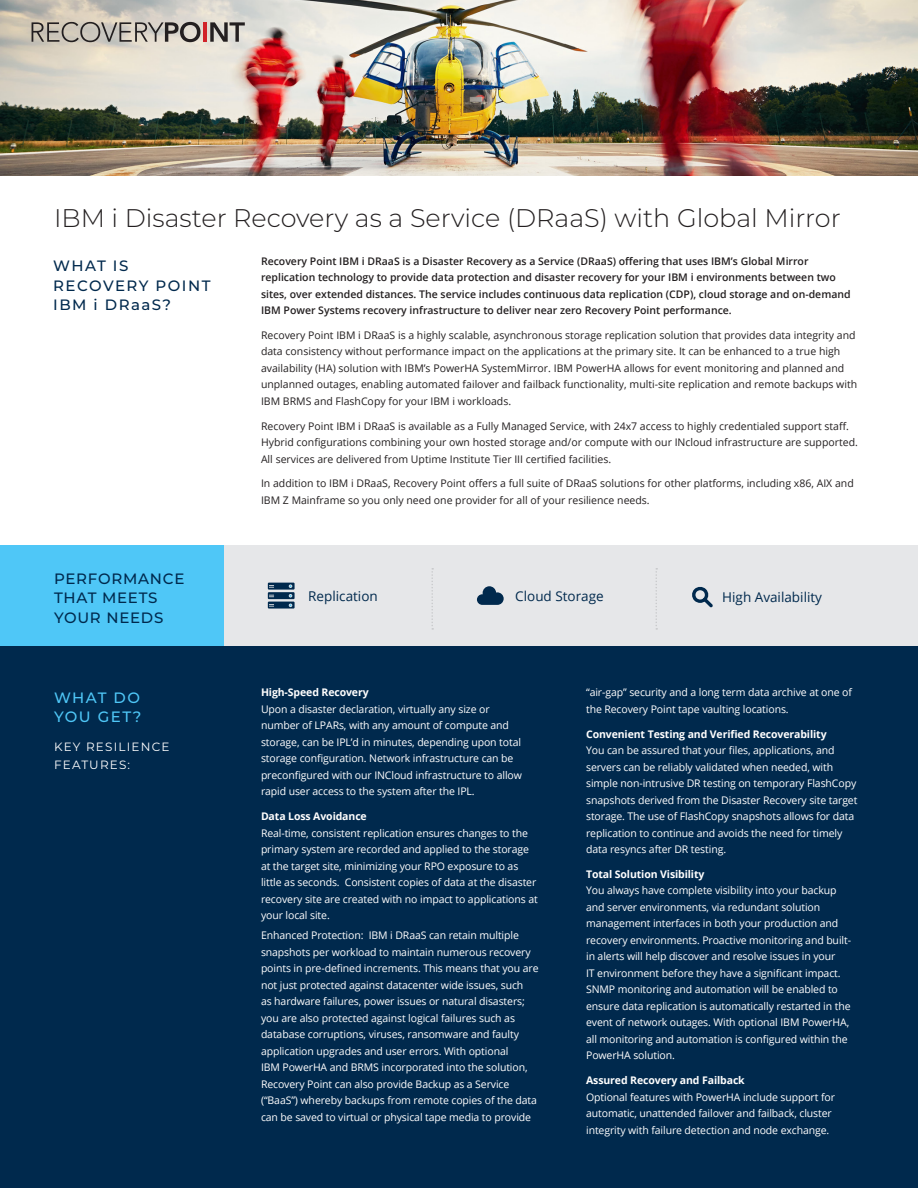
<style>
.page{position:relative;width:918px;height:1188px;background:#fff}
.page>*{position:absolute;margin:0;border:0;box-sizing:border-box;transform-origin:0 0}
.t1{font:300 25.5px "Montserrat";color:#231f20}
.t2{font:500 15px/19.5px "Montserrat";letter-spacing:.1em;color:#00294d}
.t3{font:500 15px/19.5px "Montserrat";letter-spacing:.05em;color:#00294d}
.t4{font:500 15px/19.5px "Montserrat";letter-spacing:.1em;color:#4fc7f7}
.t5{font:13.5px "Open Sans";color:#00294d}
.t6{font:12px/18px "Montserrat";letter-spacing:.1em;color:#fff}
.t7{font:10.5px/16.5px "Open Sans";letter-spacing:-.01em;color:#fff}
.t8{font:10.5px/16.5px "Open Sans";color:#231f20}
.t9{font:600 10.5px/16.5px "Open Sans";color:#231f20}
.t10{font:700 10.5px "Open Sans";letter-spacing:-.01em;color:#fff}
.s1{font-weight:700}
</style>
<div class="page">
<img style="left:0;top:0;width:918px;height:175px">
<div style="left:0;top:646px;width:918px;height:542px;background:#00294d"></div>
<div style="left:0;top:545px;width:918px;height:101px;background:#e6e7e9"></div>
<svg style="left:32px;top:22px;width:169px;height:20px;background:#a19b93"></svg>
<hr style="left:203px;top:22px;width:4px;height:20px;background:#d1232a">
<svg style="left:210px;top:22px;width:35px;height:20px"></svg>
<div style="left:0;top:545px;width:224px;height:101px;background:#4fc7f7"></div>
<svg style="left:268px;top:583px;width:27px;height:26px"></svg>
<svg style="left:477px;top:586px;width:27px;height:19px"></svg>
<svg style="left:692px;top:587px;width:21px;height:20px"></svg>
<svg style="left:431px;top:568px;width:2px;height:62px"></svg>
<svg style="left:656px;top:568px;width:1px;height:62px"></svg>
<p class="t1" style="left:54px;top:201px;width:788px">IBM i Disaster Recovery as a Service (DRaaS) with Global Mirror</p>
<p class="t2" style="left:53px;top:255px;width:159px">WHAT IS<br>RECOVERY POINT<br>IBM i DRaaS?</p>
<p class="t3" style="left:54px;top:568px;width:132px">PERFORMANCE<br>THAT MEETS<br>YOUR NEEDS</p>
<p class="t4" style="left:54px;top:687px;width:89px">WHAT DO<br>YOU GET?</p>
<p class="t6" style="left:54px;top:737px;width:117px">KEY RESILIENCE<br>FEATURES:</p>
<p class="t9" style="left:261px;top:252px;width:591px">Recovery Point IBM i DRaaS is a Disaster Recovery as a Service (DRaaS) offering that uses IBM’s Global Mirror replication technology to provide data protection and disaster recovery for your IBM i environments between two sites, over extended distances. The service includes continuous data replication (CDP), cloud storage and on-demand IBM Power Systems recovery infrastructure to deliver near zero Recovery Point performance.</p>
<p class="t8" style="left:261px;top:326px;width:598px">Recovery Point IBM i DRaaS is a highly scalable, asynchronous storage replication solution that provides data integrity and data consistency without performance impact on the applications at the primary site. It can be enhanced to a true high availability (HA) solution with IBM’s PowerHA SystemMirror. IBM PowerHA allows for event monitoring and planned and unplanned outages, enabling automated failover and failback functionality, multi-site replication and remote backups with IBM BRMS and FlashCopy for your IBM i workloads.</p>
<p class="t8" style="left:261px;top:417px;width:598px">Recovery Point IBM i DRaaS is available as a Fully Managed Service, with 24x7 access to highly credentialed support staff.<br>Hybrid configurations combining your own hosted storage and/or compute with our INcloud infrastructure are supported.<br>All services are delivered from Uptime Institute Tier III certified facilities.</p>
<p class="t8" style="left:261px;top:475px;width:594px">In addition to IBM i DRaaS, Recovery Point offers a full suite of DRaaS solutions for other platforms, including x86, AIX and<br>IBM Z Mainframe so you only need one provider for all of your resilience needs.</p>
<p class="t5" style="left:308px;top:587px;width:71px">Replication</p>
<p class="t5" style="left:515px;top:587px;width:90px">Cloud Storage</p>
<p class="t5" style="left:722px;top:588px;width:101px">High Availability</p>
<p class="t7" style="left:261px;top:684px;width:263px"><span class="s1">High-Speed Recovery<br></span>Upon a disaster declaration, virtually any size or number of LPARs, with any amount of compute and storage, can be IPL’d in minutes, depending upon total storage configuration. Network infrastructure can be preconfigured with our INCloud infrastructure to allow rapid user access to the system after the IPL.</p>
<p class="t10" style="left:261px;top:809px;width:107px">Data Loss Avoidance</p>
<p class="t7" style="left:261px;top:824px;width:278px">Real-time, consistent replication ensures changes to the primary system are recorded and applied to the storage at the target site, minimizing your RPO exposure to as little as seconds. Consistent copies of data at the disaster recovery site are created with no impact to applications at your local site.</p>
<p class="t7" style="left:261px;top:927px;width:279px">Enhanced Protection: IBM i DRaaS can retain multiple snapshots per workload to maintain numerous recovery points in pre-defined increments. This means that you are not just protected against datacenter wide issues, such<br>as hardware failures, power issues or natural disasters; you are also protected against logical failures such as database corruptions, viruses, ransomware and faulty application upgrades and user errors. With optional<br>IBM PowerHA and BRMS incorporated into the solution, Recovery Point can also provide Backup as a Service (“BaaS”) whereby backups from remote copies of the data can be saved to virtual or physical tape media to provide</p>
<p class="t7" style="left:586px;top:684px;width:267px">“air-gap” security and a long term data archive at one of the Recovery Point tape vaulting locations.</p>
<p class="t7" style="left:586px;top:725px;width:273px"><span class="s1">Convenient Testing and Verified Recoverability<br></span>You can be assured that your files, applications, and servers can be reliably validated when needed, with simple non-intrusive DR testing on temporary FlashCopy snapshots derived from the Disaster Recovery site target storage. The use of FlashCopy snapshots allows for data replication to continue and avoids the need for timely data resyncs after DR testing.</p>
<p class="t7" style="left:586px;top:866px;width:266px"><span class="s1">Total Solution Visibility<br></span>You always have complete visibility into your backup and server environments, via redundant solution management interfaces in both your production and recovery environments. Proactive monitoring and built&shy;in alerts will help discover and resolve issues in your<br>IT environment before they have a significant impact.<br>SNMP monitoring and automation will be enabled to ensure data replication is automatically restarted in the event of network outages. With optional IBM PowerHA, all monitoring and automation is configured within the PowerHA solution.</p>
<p class="t7" style="left:586px;top:1072px;width:250px"><span class="s1">Assured Recovery and Failback<br></span>Optional features with PowerHA include support for automatic, unattended failover and failback, cluster integrity with failure detection and node exchange.</p>
</div>
